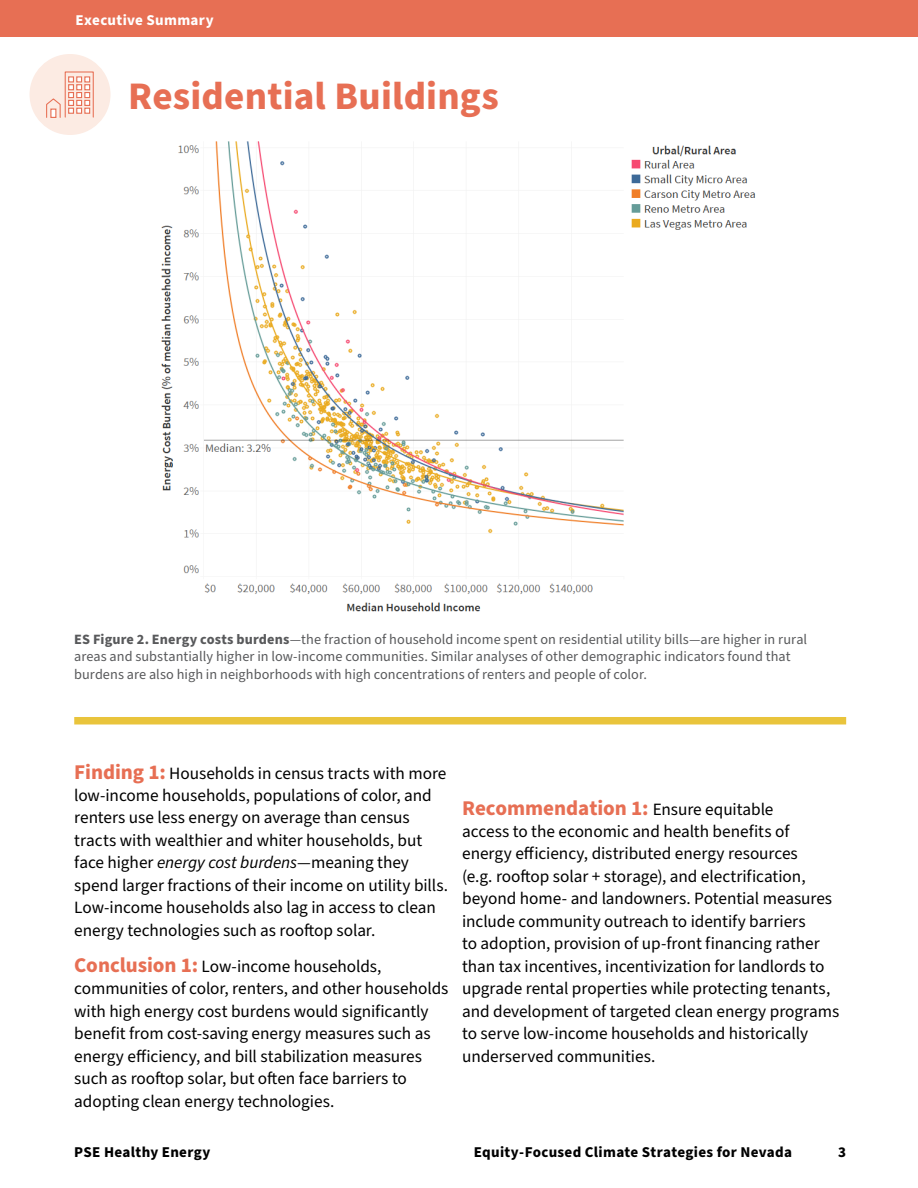
<style>
.page{position:relative;width:918px;height:1188px;background:#fff}
.page>*{position:absolute;margin:0;border:0;box-sizing:border-box;transform-origin:0 0}
.t1{font:700 39px "Source Sans Pro";letter-spacing:.005em;color:#e76f54}
.t2{font:700 21px "Source Sans Pro";color:#e76f54}
.t3{font:17.25px/22.5px "Source Sans Pro";letter-spacing:-.005em;color:#000}
.t4{font:700 15px "Source Sans Pro";letter-spacing:.02em;color:#000}
.t5{font:700 15px "Source Sans Pro";letter-spacing:.025em;color:#fff}
.t6{font:14.25px/18px "Source Sans Pro";letter-spacing:.005em;color:#58595b}
.s1{font-weight:700}
.s2{font-weight:700;font-size:21px;color:#e76f54}
.s3{font-style:italic}
.s4{font-weight:400;font-size:17.25px;color:#000}
</style>
<div class="page">
<div style="left:0;top:0;width:918px;height:36px;background:#e76f54"></div>
<img style="left:161px;top:141px;width:595px;height:471px">
<div style="left:74px;top:717px;width:772px;height:7px;background:#e9c43c"></div>
<div style="left:30px;top:54px;width:81px;height:81px;background:#fcebe3;border-radius:50%"></div>
<div style="left:65px;top:71px;width:29px;height:47px;border:1px solid #e76f54"></div>
<div style="left:68px;top:76px;width:6px;height:7px;border:1px solid #e76f54"></div>
<div style="left:76px;top:76px;width:6px;height:7px;border:1px solid #e76f54"></div>
<div style="left:84px;top:76px;width:6px;height:7px;border:1px solid #e76f54"></div>
<svg style="left:68px;top:77px;width:22px;height:37px"></svg>
<svg style="left:46px;top:98px;width:15px;height:20px"></svg>
<div style="left:51px;top:109px;width:5px;height:8px;background:#fff"></div>
<div style="left:50px;top:109px;width:6px;height:9px;border:1px solid #e76f54"></div>
<p class="t5" style="left:76px;top:9px;width:140px">Executive Summary</p>
<h1 class="t1" style="left:128px;top:69px;width:372px">Residential Buildings</h1>
<p class="t6" style="left:74px;top:630px;width:734px"><span class="s1">ES Figure 2. Energy costs burdens</span>—the fraction of household income spent on residential utility bills—are higher in rural areas and substantially higher in low-income communities. Similar analyses of other demographic indicators found that burdens are also high in neighborhoods with high concentrations of renters and people of color.</p>
<p class="t3" style="left:74px;top:762px;width:375px"><span class="s2">Finding 1:</span> Households in census tracts with more low-income households, populations of color, and renters use less energy on average than census tracts with wealthier and whiter households, but face higher <span class="s3">energy cost burdens</span>—meaning they spend larger fractions of their income on utility bills.<br>Low-income households also lag in access to clean energy technologies such as rooftop solar.</p>
<p class="t3" style="left:74px;top:956px;width:376px"><span class="s2">Conclusion 1:</span> Low-income households, communities of color, renters, and other households with high energy cost burdens would significantly benefit from cost-saving energy measures such as energy efficiency, and bill stabilization measures such as rooftop solar, but often face barriers to adopting clean energy technologies.</p>
<p class="t2" style="left:462px;top:793px;width:313px">Recommendation 1: <span class="s4">Ensure equitable</span></p>
<p class="t3" style="left:462px;top:821px;width:379px">access to the economic and health benefits of energy efficiency, distributed energy resources<br>(e.g. rooftop solar + storage), and electrification, beyond home- and landowners. Potential measures include community outreach to identify barriers<br>to adoption, provision of up-front financing rather than tax incentives, incentivization for landlords to upgrade rental properties while protecting tenants, and development of targeted clean energy programs to serve low-income households and historically underserved communities.</p>
<p class="t4" style="left:74px;top:1141px;width:138px">PSE Healthy Energy</p>
<p class="t4" style="left:474px;top:1141px;width:320px">Equity-Focused Climate Strategies for Nevada</p>
<p class="t4" style="left:838px;top:1141px;width:9px">3</p>
</div>
